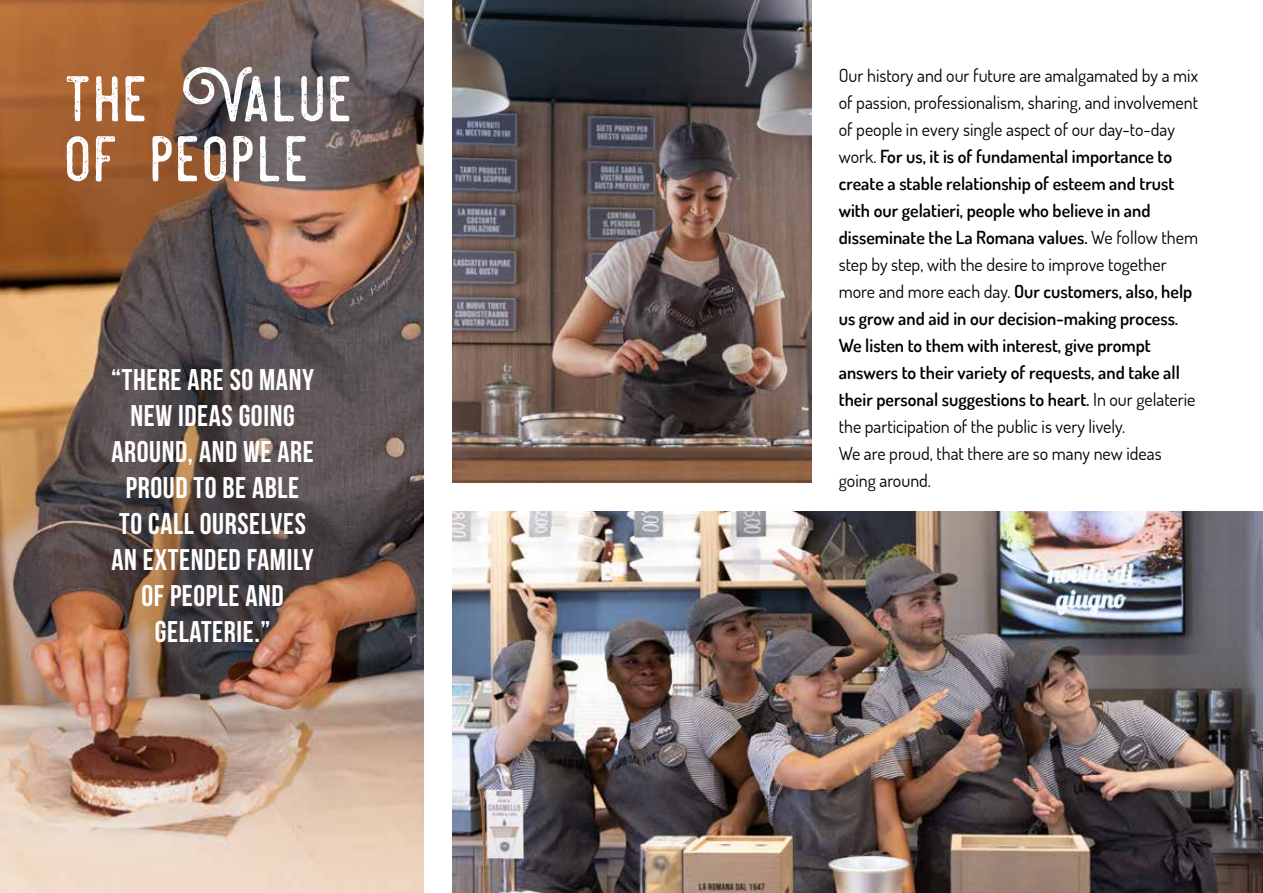
<style>
.page{position:relative;width:1263px;height:893px;background:#fff}
.page>*{position:absolute;margin:0;border:0;box-sizing:border-box;transform-origin:0 0}
.t1{font:72px/60px "Steelworks Vintage Demo";letter-spacing:.02em;color:#fff}
.t2{font:29.85px/35.8px "Bebas Neue";letter-spacing:.02em;color:#fff;text-align:center}
.t3{font:600 18px/27px "Dosis";color:#000}
.s1{font-weight:400}
</style>
<div class="page">
<img style="left:0;top:0;width:424px;height:893px">
<img style="left:453px;top:0;width:358px;height:483px">
<img style="left:453px;top:512px;width:810px;height:381px">
<h1 class="t1" style="left:64px;top:70px;width:290px">the Value of people</h1>
<p class="t3" style="left:839px;top:62px;width:361px"><span class="s1">Our history and our future are amalgamated by a mix of passion, professionalism, sharing, and involvement of people in every single aspect of our day-to-day work.</span> For us, it is of fundamental importance to create a stable relationship of esteem and trust with our gelatieri, people who believe in and disseminate the La Romana values. <span class="s1">We follow them step by step, with the desire to improve together more and more each day.</span> Our customers, also, help us grow and aid in our decision-making process.<br>We listen to them with interest, give prompt answers to their variety of requests, and take all their personal suggestions to heart. <span class="s1">In our gelaterie the participation of the public is very lively.<br>We are proud, that there are so many new ideas going around.</span></p>
<h2 class="t2" style="left:111px;top:362px;width:204px">“THERE ARE SO MANY<br>NEW IDEAS GOING<br>AROUND, AND WE ARE<br>PROUD TO BE ABLE<br>TO CALL OURSELVES<br>AN EXTENDED FAMILY<br>OF PEOPLE AND<br>GELATERIE.”</h2>
</div>
